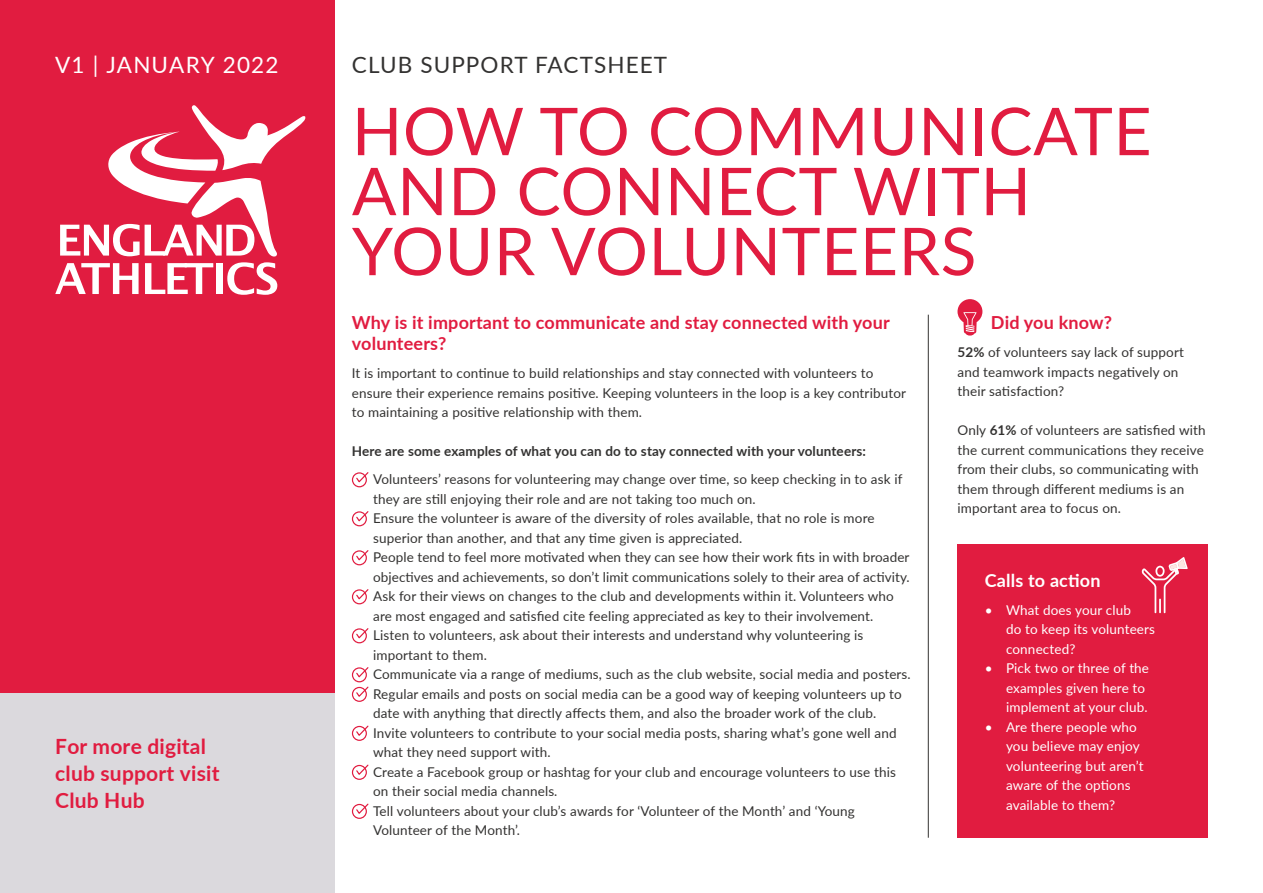
<style>
.page{position:relative;width:1263px;height:893px;background:#fff}
.page>*{position:absolute;margin:0;border:0;box-sizing:border-box;transform-origin:0 0}
.t1{font:66px/60px "Lato";letter-spacing:.01em;color:#e11c40}
.t2{font:22.5px "Lato";letter-spacing:.05em;color:#333231}
.t3{font:22.5px "Lato";letter-spacing:.05em;color:#fff}
.t4{font:700 21px/27px "Lato";letter-spacing:.01em;color:#e11c40}
.t5{font:700 18px/21px "Lato";letter-spacing:.01em;color:#e11c40}
.t6{font:700 18px "Lato";letter-spacing:.01em;color:#fff}
.t7{font:13.5px/19.5px "Lato";letter-spacing:.01em;color:#333231}
.t8{font:13.5px/19.5px "Lato";letter-spacing:.01em;color:#fff}
.t9{font:700 13.5px "Lato";letter-spacing:.01em;color:#333231}
.s1{font-weight:700}
</style>
<div class="page">
<div style="left:957px;top:544px;width:251px;height:294px;background:#e11c40"></div>
<div style="left:0;top:0;width:335px;height:693px;background:#e11c40"></div>
<div style="left:0;top:693px;width:335px;height:200px;background:#dbd9dd"></div>
<svg style="left:55px;top:105px;width:250px;height:190px"></svg>
<hr style="left:928px;top:315px;width:1px;height:523px;background:#333231">
<div style="left:216px;top:263px;width:7px;height:31px;background:#fff"></div>
<div style="left:352px;top:472px;width:15px;height:15px;border:1px solid #e11c40;border-radius:50%"></div>
<svg style="left:355px;top:472px;width:14px;height:12px"></svg>
<div style="left:352px;top:511px;width:15px;height:15px;border:1px solid #e11c40;border-radius:50%"></div>
<svg style="left:355px;top:511px;width:14px;height:12px"></svg>
<div style="left:352px;top:550px;width:15px;height:15px;border:1px solid #e11c40;border-radius:50%"></div>
<svg style="left:355px;top:550px;width:14px;height:12px"></svg>
<div style="left:352px;top:589px;width:15px;height:15px;border:1px solid #e11c40;border-radius:50%"></div>
<svg style="left:355px;top:589px;width:14px;height:12px"></svg>
<div style="left:352px;top:628px;width:15px;height:15px;border:1px solid #e11c40;border-radius:50%"></div>
<svg style="left:355px;top:628px;width:14px;height:12px"></svg>
<div style="left:352px;top:667px;width:15px;height:15px;border:1px solid #e11c40;border-radius:50%"></div>
<svg style="left:355px;top:667px;width:14px;height:12px"></svg>
<div style="left:352px;top:687px;width:15px;height:15px;border:1px solid #e11c40;border-radius:50%"></div>
<svg style="left:355px;top:686px;width:14px;height:12px"></svg>
<div style="left:352px;top:726px;width:15px;height:15px;border:1px solid #e11c40;border-radius:50%"></div>
<svg style="left:355px;top:725px;width:14px;height:12px"></svg>
<div style="left:352px;top:765px;width:15px;height:15px;border:1px solid #e11c40;border-radius:50%"></div>
<svg style="left:355px;top:764px;width:14px;height:12px"></svg>
<div style="left:352px;top:804px;width:15px;height:15px;border:1px solid #e11c40;border-radius:50%"></div>
<svg style="left:355px;top:803px;width:14px;height:12px"></svg>
<svg style="left:957px;top:299px;width:25px;height:37px"></svg>
<svg style="left:1141px;top:557px;width:47px;height:56px"></svg>
<p class="t3" style="left:55px;top:49px;width:225px">V1 | JANUARY 2022</p>
<p class="t4" style="left:55px;top:732px;width:166px">For more digital club support visit<br>Club Hub</p>
<p class="t2" style="left:352px;top:49px;width:317px">CLUB SUPPORT FACTSHEET</p>
<h1 class="t1" style="left:352px;top:98px;width:801px">HOW TO COMMUNICATE<br>AND CONNECT WITH<br>YOUR VOLUNTEERS</h1>
<h4 class="t5" style="left:352px;top:311px;width:539px">Why is it important to communicate and stay connected with your volunteers?</h4>
<p class="t7" style="left:352px;top:363px;width:556px">It is important to continue to build relationships and stay connected with volunteers to ensure their experience remains positive. Keeping volunteers in the loop is a key contributor to maintaining a positive relationship with them.</p>
<h5 class="t9" style="left:352px;top:441px;width:516px">Here are some examples of what you can do to stay connected with your volunteers:</h5>
<p class="t7" style="left:373px;top:469px;width:539px">Volunteers’ reasons for volunteering may change over time, so keep checking in to ask if they are still enjoying their role and are not taking too much on.<br>Ensure the volunteer is aware of the diversity of roles available, that no role is more superior than another, and that any time given is appreciated.<br>People tend to feel more motivated when they can see how their work fits in with broader objectives and achievements, so don’t limit communications solely to their area of activity.<br>Ask for their views on changes to the club and developments within it. Volunteers who are most engaged and satisfied cite feeling appreciated as key to their involvement.<br>Listen to volunteers, ask about their interests and understand why volunteering is important to them.<br>Communicate via a range of mediums, such as the club website, social media and posters.<br>Regular emails and posts on social media can be a good way of keeping volunteers up to date with anything that directly affects them, and also the broader work of the club.<br>Invite volunteers to contribute to your social media posts, sharing what’s gone well and what they need support with.<br>Create a Facebook group or hashtag for your club and encourage volunteers to use this on their social media channels.<br>Tell volunteers about your club’s awards for ‘Volunteer of the Month’ and ‘Young Volunteer of the Month’.</p>
<h4 class="t5" style="left:991px;top:311px;width:123px">Did you know?</h4>
<p class="t7" style="left:957px;top:342px;width:228px"><span class="s1">52%</span> of volunteers say lack of support and teamwork impacts negatively on their satisfaction?</p>
<p class="t7" style="left:957px;top:420px;width:250px">Only <span class="s1">61%</span> of volunteers are satisfied with the current communications they receive from their clubs, so communicating with them through different mediums is an important area to focus on.</p>
<h4 class="t6" style="left:985px;top:567px;width:117px">Calls to action</h4>
<p class="t8" style="left:1006px;top:600px;width:150px;text-indent:-21px">• What does your club<br>do to keep its volunteers connected?</p>
<p class="t8" style="left:1006px;top:658px;width:145px;text-indent:-21px">• Pick two or three of the examples given here to implement at your club.</p>
<p class="t8" style="left:1006px;top:717px;width:139px;text-indent:-21px">• Are there people who you believe may enjoy volunteering but aren’t aware of the options available to them?</p>
</div>
